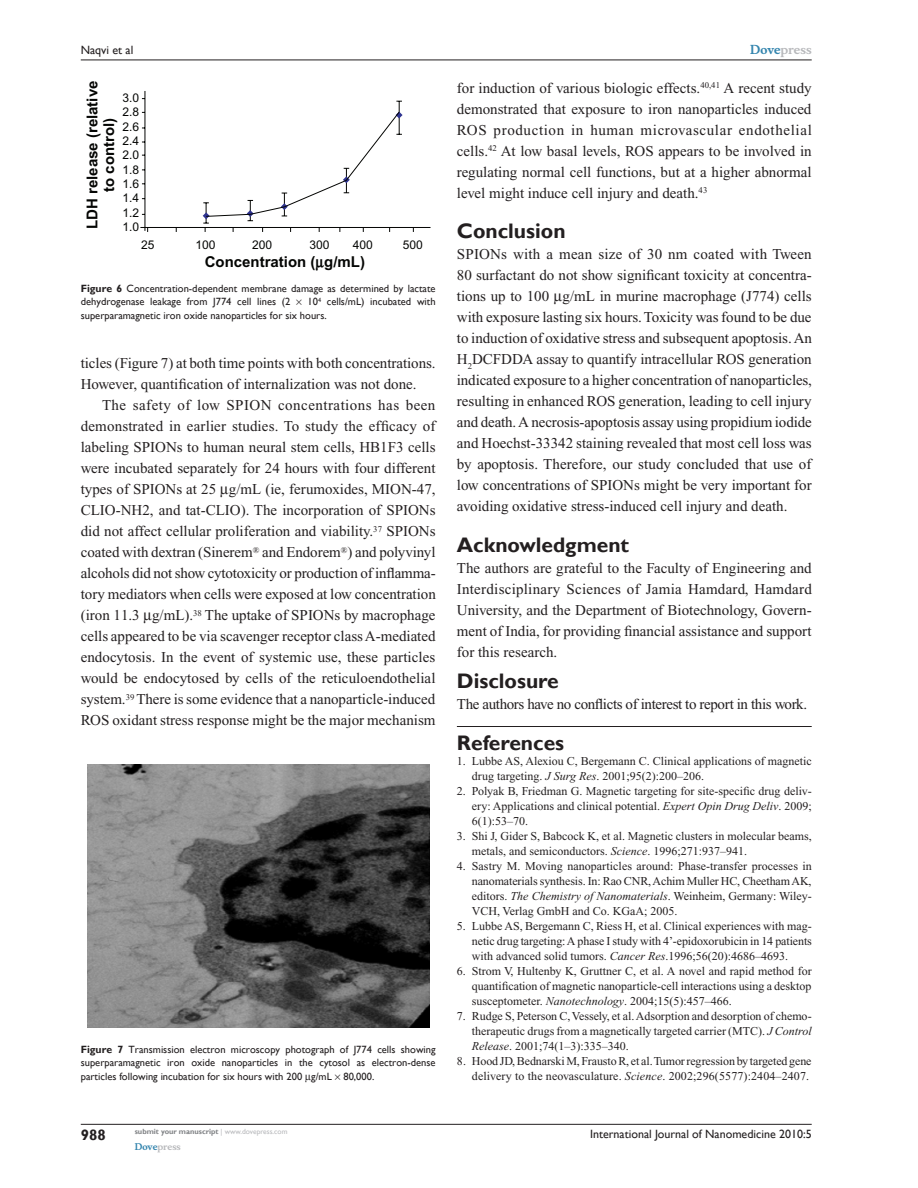
<style>
.page{position:relative;width:918px;height:1188px;background:#fff}
.page>*{position:absolute;margin:0;border:0;box-sizing:border-box;transform-origin:0 0}
.t1{font:700 21px "Gill Sans";color:#231f20}
.t2{font:15px/21px "Times New Roman";color:#231f20;text-align:justify}
.t3{font:15px "Times New Roman";letter-spacing:-.025em;color:#231f20}
.t4{font:700 15px/16.5px "Arial";color:#040503;text-align:center}
.t5{font:700 15px "Gill Sans";color:#231f20}
.t6{font:12px/15px "Times New Roman";color:#231f20;text-align:justify}
.t7{font:12px "Gill Sans";color:#231f20}
.t8{font:12px/14.4px "Arial";color:#040503}
.t9{font:700 12px "Musee";color:#b8b9bc}
.t10{font:10.5px/13.5px "Gill Sans";color:#231f20}
.t11{font:700 9px "Musee";color:#b8b9bc}
.t12{font:700 7.5px "Gill Sans";color:#808285}
.s1{font-weight:700}
.s2{font-weight:400;color:#b8b9bc}
.s3{color:#3485ae}
.s4{font-style:italic}
</style>
<div class="page">
<hr style="left:81px;top:1124px;width:731px;height:1px;background:#231f20">
<hr style="left:81px;top:60px;width:731px;height:1px;background:#231f20">
<hr style="left:457px;top:726px;width:355px;height:1px;background:#231f20">
<img style="left:87px;top:765px;width:342px;height:262px">
<hr style="left:145px;top:91px;width:1px;height:140px;background:#040503">
<hr style="left:140px;top:227px;width:290px;height:1px;background:#040503">
<hr style="left:399px;top:101px;width:1px;height:33px;background:#040503">
<svg style="left:203px;top:111px;width:200px;height:121px"></svg>
<p class="t7" style="left:81px;top:43px;width:54px">Naqvi et al</p>
<p class="t4" style="left:84px;top:229px;width:150px;rotate:-90deg">LDH release (relative to control)</p>
<p class="t8" style="left:123px;top:91px;width:18px">3.0</p>
<p class="t8" style="left:123px;top:105px;width:18px">2.8</p>
<p class="t8" style="left:123px;top:119px;width:18px">2.6</p>
<p class="t8" style="left:123px;top:134px;width:18px">2.4</p>
<p class="t8" style="left:123px;top:148px;width:18px">2.0</p>
<p class="t8" style="left:123px;top:162px;width:18px">1.8</p>
<p class="t8" style="left:123px;top:177px;width:18px">1.6</p>
<p class="t8" style="left:123px;top:191px;width:18px">1.4</p>
<p class="t8" style="left:123px;top:205px;width:18px">1.2<br>1.0</p>
<p class="t8" style="left:141px;top:237px;width:15px">25</p>
<p class="t8" style="left:195px;top:237px;width:22px">100</p>
<p class="t8" style="left:252px;top:237px;width:22px">200</p>
<p class="t8" style="left:309px;top:237px;width:22px">300</p>
<p class="t8" style="left:353px;top:237px;width:22px">400</p>
<p class="t8" style="left:403px;top:237px;width:22px">500</p>
<p class="t4" style="left:205px;top:253px;width:162px">Concentration ( g/mL)</p>
<p class="t10" style="left:81px;top:282px;width:356px"><span class="s1">Figure 6</span> Concentration-dependent membrane damage as determined by lactate dehydrogenase leakage from J774 cell lines (2</p>
<p class="t10" style="left:81px;top:295px;width:356px;text-indent:227px">10<sup>4</sup> cells/mL) incubated with superparamagnetic iron oxide nanoparticles for six hours.</p>
<p class="t2" style="left:81px;top:353px;width:356px">ticles (Figure 7) at both time points with both concentrations.<br>However, quantification of internalization was not done.</p>
<p class="t2" style="left:81px;top:395px;width:357px;text-indent:21px">The safety of low SPION concentrations has been demonstrated in earlier studies. To study the efficacy of labeling SPIONs to human neural stem cells, HB1F3 cells were incubated separately for 24 hours with four different types of SPIONs at 25 g/mL (ie, ferumoxides, MION-47, CLIO-NH2, and tat-CLIO). The incorporation of SPIONs did not affect cellular proliferation and viability.<sup>37</sup> SPIONs coated with dextran (Sinerem<sup>®</sup> and Endorem<sup>®</sup>) and polyvinyl alcohols did not show cytotoxicity or production of inflamma&shy;tory mediators when cells were exposed at low concentration (iron 11.3 g/mL).<sup>38</sup> The uptake of SPIONs by macrophage cells appeared to be via scavenger receptor class A-mediated endocytosis. In the event of systemic use, these particles would be endocytosed by cells of the reticuloendothelial system.<sup>39</sup> There is some evidence that a nanoparticle-induced ROS oxidant stress response might be the major mechanism</p>
<p class="t10" style="left:81px;top:1042px;width:356px;text-align:justify"><span class="s1">Figure 7</span> Transmission electron microscopy photograph of J774 cells showing superparamagnetic iron oxide nanoparticles in the cytosol as electron-dense particles following incubation for six hours with 200 g/mL 80,000.</p>
<p class="t5" style="left:81px;top:1126px;width:26px">988</p>
<p class="t12" style="left:135px;top:1127px;width:154px">submit your manuscript <span class="s2">| www.dovepress.com</span></p>
<p class="t11" style="left:135px;top:1141px;width:48px"><span class="s3">Dove</span>press</p>
<p class="t9" style="left:750px;top:43px;width:63px"><span class="s3">Dove</span>press</p>
<p class="t2" style="left:457px;top:77px;width:357px">for induction of various biologic effects.<sup>40,41</sup> A recent study demonstrated that exposure to iron nanoparticles induced ROS production in human microvascular endothelial cells.<sup>42</sup> At low basal levels, ROS appears to be involved in regulating normal cell functions, but at a higher abnormal level might induce cell injury and death.<sup>43</sup></p>
<h1 class="t1" style="left:457px;top:218px;width:110px">Conclusion</h1>
<p class="t2" style="left:457px;top:244px;width:357px">SPIONs with a mean size of 30 nm coated with Tween 80 surfactant do not show significant toxicity at concentra&shy;tions up to 100 g/mL in murine macrophage (J774) cells with exposure lasting six hours. Toxicity was found to be due to induction of oxidative stress and subsequent apoptosis. An H<sub>2</sub>DCFDDA assay to quantify intracellular ROS generation indicated exposure to a higher concentration of nanoparticles, resulting in enhanced ROS generation, leading to cell injury and death. A necrosis-apoptosis assay using propidium iodide and Hoechst-33342 staining revealed that most cell loss was by apoptosis. Therefore, our study concluded that use of low concentrations of SPIONs might be very important for avoiding oxidative stress-induced cell injury and death.</p>
<h1 class="t1" style="left:457px;top:532px;width:174px">Acknowledgment</h1>
<p class="t2" style="left:457px;top:557px;width:357px">The authors are grateful to the Faculty of Engineering and Interdisciplinary Sciences of Jamia Hamdard, Hamdard University, and the Department of Biotechnology, Govern&shy;ment of India, for providing financial assistance and support for this research.</p>
<h1 class="t1" style="left:457px;top:668px;width:103px">Disclosure</h1>
<p class="t3" style="left:457px;top:696px;width:352px">The authors have no conflicts of interest to report in this work.</p>
<h1 class="t1" style="left:457px;top:730px;width:109px">References</h1>
<p class="t6" style="left:472px;top:753px;width:341px;text-indent:-15px">1. Lubbe AS, Alexiou C, Bergemann C. Clinical applications of magnetic drug targeting. <span class="s4">J Surg Res</span>. 2001;95(2):200–206.</p>
<p class="t6" style="left:472px;top:783px;width:341px;text-indent:-15px">2. Polyak B, Friedman G. Magnetic targeting for site-specific drug deliv&shy;ery: Applications and clinical potential. <span class="s4">Expert Opin Drug Deliv</span>. 2009; 6(1):53–70.</p>
<p class="t6" style="left:472px;top:828px;width:341px;text-indent:-15px">3. Shi J, Gider S, Babcock K, et al. Magnetic clusters in molecular beams, metals, and semiconductors. <span class="s4">Science</span>. 1996;271:937–941.</p>
<p class="t6" style="left:472px;top:858px;width:342px;text-indent:-15px">4. Sastry M. Moving nanoparticles around: Phase-transfer processes in nanomaterials synthesis. In: Rao CNR, Achim Muller HC, Cheetham AK, editors. <span class="s4">The Chemistry of Nanomaterials</span>. Weinheim, Germany: Wiley-VCH, Verlag GmbH and Co. KGaA; 2005.</p>
<p class="t6" style="left:472px;top:918px;width:342px;text-indent:-15px">5. Lubbe AS, Bergemann C, Riess H, et al. Clinical experiences with mag&shy;netic drug targeting: A phase I study with 4’-epidoxorubicin in 14 patients with advanced solid tumors. <span class="s4">Cancer Res</span>.1996;56(20):4686–4693.</p>
<p class="t6" style="left:472px;top:963px;width:341px;text-indent:-15px">6. Strom V, Hultenby K, Gruttner C, et al. A novel and rapid method for quantification of magnetic nanoparticle-cell interactions using a desktop susceptometer. <span class="s4">Nanotechnology</span>. 2004;15(5):457–466.</p>
<p class="t6" style="left:472px;top:1008px;width:341px;text-indent:-15px">7. Rudge S, Peterson C, Vessely, et al. Adsorption and desorption of chemo&shy;therapeutic drugs from a magnetically targeted carrier (MTC). <span class="s4">J Control Release</span>. 2001;74(1–3):335–340.</p>
<p class="t6" style="left:457px;top:1053px;width:356px;text-align:right">8. Hood JD, Bednarski M, Frausto R, et al. Tumor regression by targeted gene delivery to the neovasculature. <span class="s4">Science</span>. 2002;296(5577):2404–2407.</p>
<p class="t7" style="left:590px;top:1127px;width:223px">International Journal of Nanomedicine 2010:5</p>
</div>
